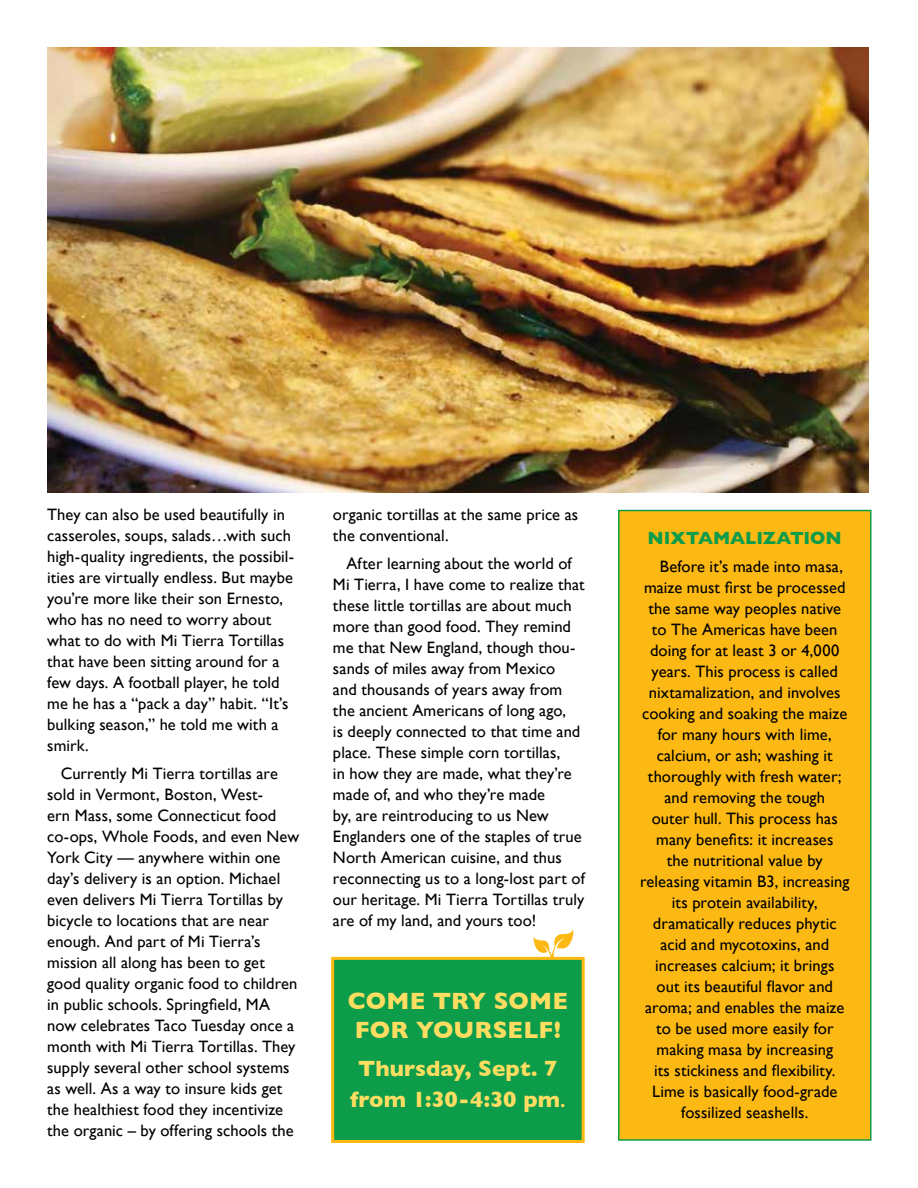
<style>
.page{position:relative;width:918px;height:1188px;background:#fff}
.page>*{position:absolute;margin:0;border:0;box-sizing:border-box;transform-origin:0 0}
.t1{font:700 24px/28.5px "Gill Sans";letter-spacing:.005em;color:#ffdd60}
.t2{font:700 22.5px/31.5px "Gill Sans";color:#ffdd60;text-align:center}
.t3{font:700 18px "Gill Sans";letter-spacing:-.005em;color:#0d9c4a}
.t4{font:16.5px/21px "Gill Sans";letter-spacing:.005em;color:#000}
.s1{font-weight:600}
</style>
<div class="page">
<div style="left:619px;top:511px;width:252px;height:629px;background:#fdb913"></div>
<div style="left:618px;top:510px;width:254px;height:631px;border:2px solid #0d9c4a"></div>
<div style="left:333px;top:958px;width:250px;height:184px;background:#0d9c4a"></div>
<div style="left:331px;top:957px;width:254px;height:186px;border:3px solid #fdb913"></div>
<svg style="left:533px;top:929px;width:41px;height:30px"></svg>
<img style="left:48px;top:47px;width:820px;height:445px">
<p class="t4" style="left:47px;top:504px;width:248px">They can also be used beautifully in casseroles, soups, salads…with such high-quality ingredients, the possibil&shy;ities are virtually endless. But maybe you’re more like their son Ernesto, who has no need to worry about what to do with Mi Tierra Tortillas that have been sitting around for a few days. A football player, he told me he has a “pack a day” habit. “It’s bulking season,” he told me with a smirk.</p>
<p class="t4" style="left:47px;top:762px;width:253px;text-indent:13px">Currently Mi Tierra tortillas are sold in Vermont, Boston, West-<br>ern Mass, some Connecticut food co-ops, Whole Foods, and even New York City — anywhere within one day’s delivery is an option. Michael even delivers Mi Tierra Tortillas by bicycle to locations that are near enough. And part of Mi Tierra’s mission all along has been to get good quality organic food to children in public schools. Springfield, MA now celebrates Taco Tuesday once a month with Mi Tierra Tortillas. They supply several other school systems as well. As a way to insure kids get the healthiest food they incentivize the organic – by offering schools the</p>
<p class="t4" style="left:333px;top:504px;width:247px">organic tortillas at the same price as the conventional.</p>
<p class="t4" style="left:333px;top:553px;width:253px;text-indent:13px">After learning about the world of Mi Tierra, I have come to realize that these little tortillas are about much more than good food. They remind me that New England, though thou&shy;sands of miles away from Mexico<br>and thousands of years away from the ancient Americans of long ago,<br>is deeply connected to that time and place. These simple corn tortillas,<br>in how they are made, what they’re made of, and who they’re made<br>by, are reintroducing to us New Englanders one of the staples of true North American cuisine, and thus reconnecting us to a long-lost part of our heritage. Mi Tierra Tortillas truly are of my land, and yours too!</p>
<h1 class="t1" style="left:348px;top:986px;width:221px">COME TRY SOME<br>FOR YOURSELF!</h1>
<h2 class="t2" style="left:350px;top:1052px;width:217px">Thursday, Sept. 7 from 1:30-4:30 pm<span class="s1">.</span></h2>
<p class="t3" style="left:648px;top:524px;width:196px">NIXTAMALIZATION</p>
<p class="t4" style="left:660px;top:555px;width:185px">Before it’s made into masa,</p>
<p class="t4" style="left:644px;top:576px;width:203px">maize must first be processed</p>
<p class="t4" style="left:648px;top:597px;width:194px">the same way peoples native</p>
<p class="t4" style="left:652px;top:618px;width:187px">to The Americas have been</p>
<p class="t4" style="left:650px;top:639px;width:191px">doing for at least 3 or 4,000</p>
<p class="t4" style="left:652px;top:660px;width:188px">years. This process is called</p>
<p class="t4" style="left:649px;top:681px;width:193px">nixtamalization, and involves</p>
<p class="t4" style="left:642px;top:702px;width:207px">cooking and soaking the maize</p>
<p class="t4" style="left:658px;top:723px;width:175px">for many hours with lime,</p>
<p class="t4" style="left:657px;top:744px;width:178px">calcium, or ash; washing it</p>
<p class="t4" style="left:648px;top:765px;width:195px">thoroughly with fresh water;</p>
<p class="t4" style="left:664px;top:786px;width:162px">and removing the tough</p>
<p class="t4" style="left:652px;top:807px;width:188px">outer hull. This process has</p>
<p class="t4" style="left:656px;top:828px;width:179px">many benefits: it increases</p>
<p class="t4" style="left:667px;top:849px;width:157px">the nutritional value by</p>
<p class="t4" style="left:640px;top:870px;width:211px">releasing vitamin B3, increasing</p>
<p class="t4" style="left:672px;top:891px;width:147px">its protein availability,</p>
<p class="t4" style="left:653px;top:912px;width:185px">dramatically reduces phytic</p>
<p class="t4" style="left:660px;top:933px;width:170px">acid and mycotoxins, and</p>
<p class="t4" style="left:655px;top:954px;width:181px">increases calcium; it brings</p>
<p class="t4" style="left:657px;top:975px;width:178px">out its beautiful flavor and</p>
<p class="t4" style="left:645px;top:996px;width:201px">aroma; and enables the maize</p>
<p class="t4" style="left:656px;top:1017px;width:179px">to be used more easily for</p>
<p class="t4" style="left:656px;top:1038px;width:178px">making masa by increasing</p>
<p class="t4" style="left:654px;top:1059px;width:183px">its stickiness and flexibility.</p>
<p class="t4" style="left:652px;top:1080px;width:187px">Lime is basically food-grade</p>
<p class="t4" style="left:681px;top:1101px;width:128px">fossilized seashells.</p>
</div>
